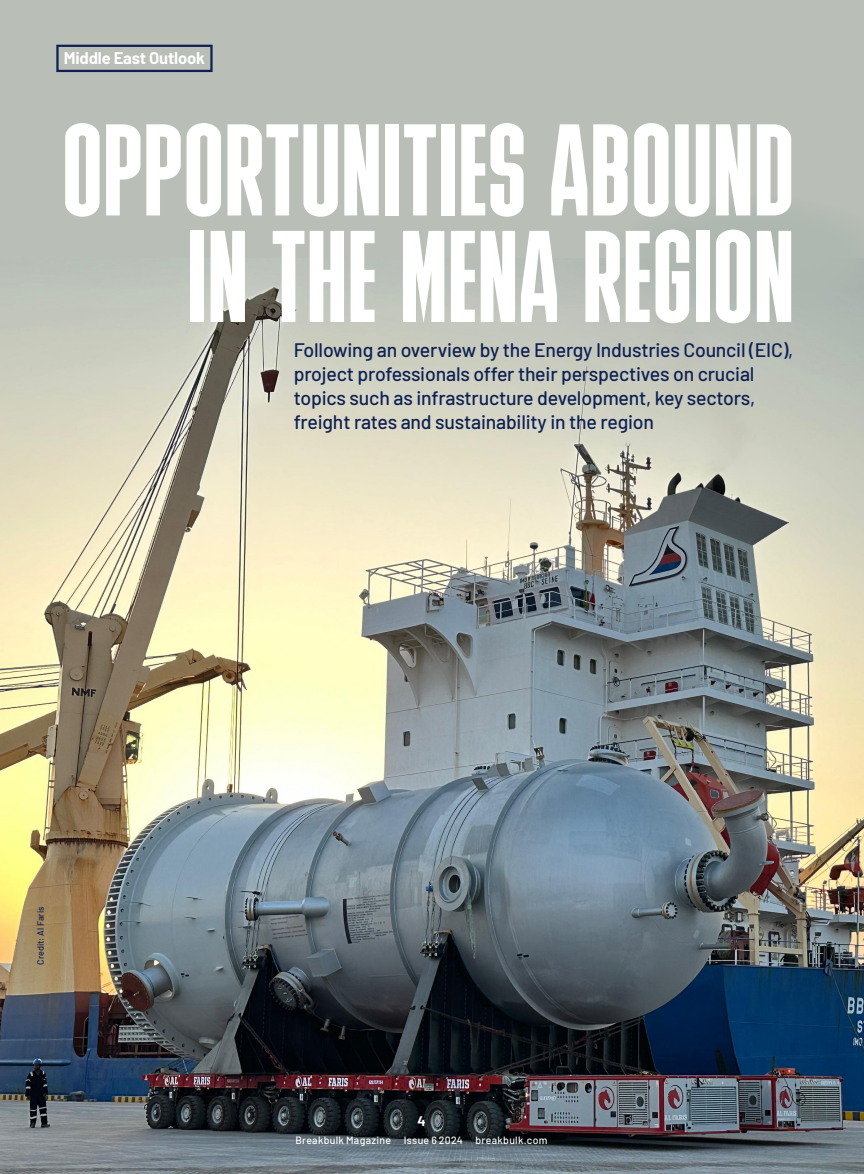
<style>
.page{position:relative;width:864px;height:1174px;background:#fff}
.page>*{position:absolute;margin:0;border:0;box-sizing:border-box;transform-origin:0 0}
.HEADLINE{font:130.2px/106.5px "Bulevar";letter-spacing:.01em;color:#fff;text-align:right}
.Header_2{font:500 19.5px/24px "Barlow";letter-spacing:-.01em;color:#0e2152}
.Slug_Right{font:700 16.5px "Barlow";letter-spacing:-.01em;color:#fff}
.Page_Numbers{font:700 13.5px "Barlow";color:#fff}
.t1{font:500 10.5px "Barlow";letter-spacing:.03em;color:#fff}
.t2{font:500 9px "Barlow";color:#0e2152}
</style>
<div class="page">
<div style="left:0;top:0;width:863px;height:1174px;background:#b9beb7"></div>
<img style="left:0;top:284px;width:863px;height:890px">
<div style="left:56px;top:45px;width:156px;height:27px;border:2px solid #0e2152"></div>
<svg style="left:609px;top:221px;width:254px;height:93px"></svg>
<p class="Slug_Right" style="left:64px;top:46px;width:142px">Middle East Outlook</p>
<p class="HEADLINE" style="left:63px;top:117px;width:732px">OPPORTUNITIES ABOUND<br>IN THE MENA REGION</p>
<p class="Header_2" style="left:293px;top:337px;width:501px">Following an overview by the Energy Industries Council (EIC), project professionals offer their perspectives on crucial topics such as infrastructure development, key sectors, freight rates and sustainability in the region</p>
<p class="t2" style="left:34px;top:964px;width:60px;rotate:-90deg">Credit: Al Faris</p>
<p class="Page_Numbers" style="left:417px;top:1111px;width:10px">4</p>
<p class="t1" style="left:295px;top:1132px;width:253px">Breakbulk Magazine Issue 6 2024 breakbulk.com</p>
</div>
